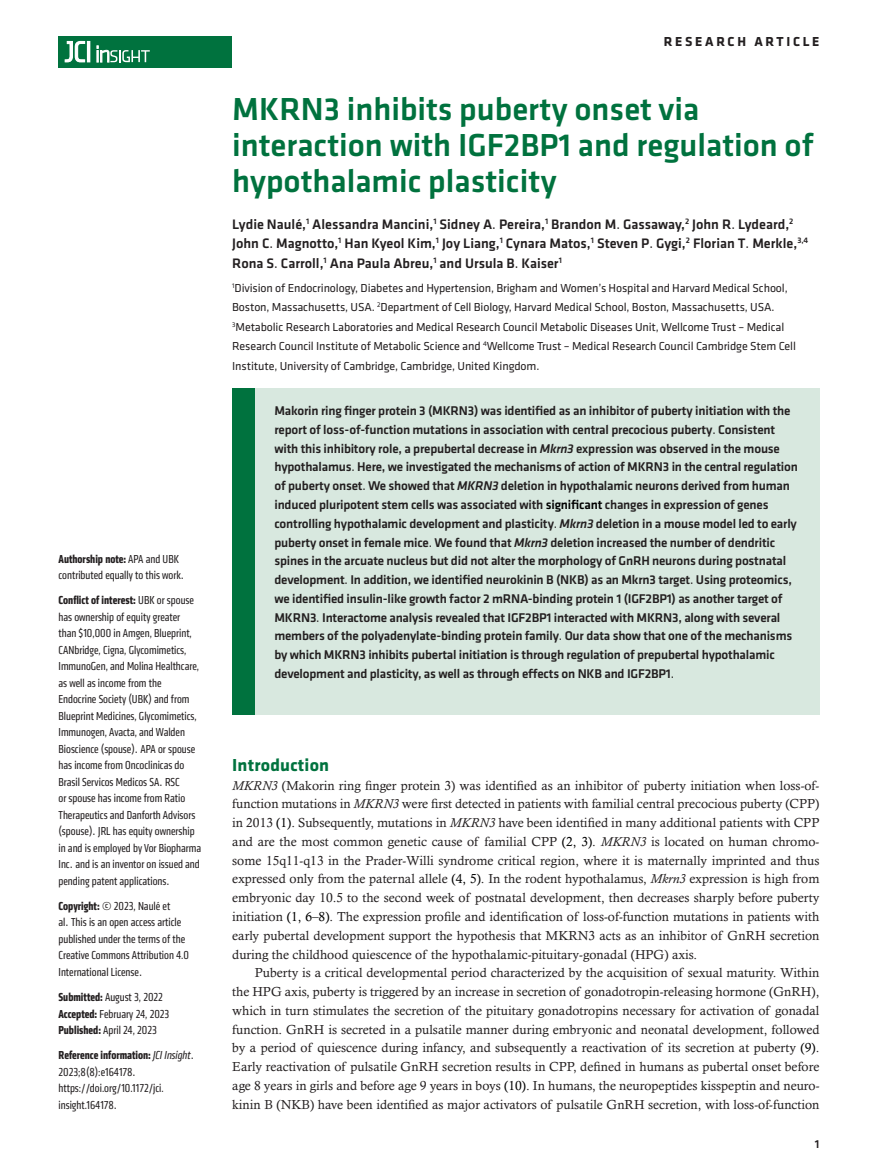
<style>
.page{position:relative;width:878px;height:1175px;background:#fff}
.page>*{position:absolute;margin:0;border:0;box-sizing:border-box;transform-origin:0 0}
.t1{font:500 33px/36px "Klavika Basic";color:#00723e}
.t2{font:700 18px "Klavika";letter-spacing:.01em;color:#00723e}
.t3{font:500 14.25px/19.5px "Klavika Basic";color:#231f20}
.t4{font:700 13.5px "Klavika Basic";letter-spacing:.2em;color:#231f20}
.t5{font:13.2px/18.8px "Calisto MT Std";color:#231f20;text-align:justify}
.t6{font:500 13.2px/18.8px "Klavika Basic";letter-spacing:-.015em;color:#231f20}
.t7{font:condensed 12px/16.5px "Klavika";color:#231f20}
.t8{font:12px/19.5px "Klavika";letter-spacing:-.01em;color:#231f20}
.t9{font:500 12px "Klavika Basic";color:#231f20}
.s1{font-weight:700}
.s2{font-stretch:normal}
.s3{font-style:italic}
.s4{font-weight:400}
.s5{color:#000}
</style>
<div class="page">
<div style="left:59px;top:36px;width:173px;height:31px;background:#00723e"></div>
<hr style="left:87px;top:41px;width:3px;height:21px;background:#fff">
<svg style="left:64px;top:41px;width:21px;height:22px"></svg>
<svg style="left:97px;top:46px;width:53px;height:16px"></svg>
<div style="left:232px;top:388px;width:587px;height:327px;background:#d8e8df"></div>
<div style="left:232px;top:388px;width:22px;height:327px;background:#00723e"></div>
<p class="t7" style="left:59px;top:550px;width:127px"><span class="s1">Authorship note:</span> APA and UBK contributed equally to this work<span class="s2">.</span></p>
<p class="t7" style="left:59px;top:592px;width:144px"><span class="s1">Conflict of interest:</span> UBK or spouse has ownership of equity greater<br>than $10,000 in Amgen, Blueprint, CANbridge, Cigna, Glycomimetics, ImmunoGen, and Molina Healthcare, as well as income from the Endocrine Society (UBK) and from Blueprint Medicines, Glycomimetics, Immunogen, Avacta, and Walden Bioscience (spouse)<span class="s2">.</span> APA or spouse has income from Oncoclinicas do Brasil Servicos Medicos SA<span class="s2">.</span> RSC<br>or spouse has income from Ratio Therapeutics and Danforth Advisors (spouse)<span class="s2">.</span> JRL has equity ownership in and is employed by Vor Biopharma Inc<span class="s2">.</span> and is an inventor on issued and pending patent applications<span class="s2">.</span></p>
<p class="t7" style="left:59px;top:897px;width:132px"><span class="s1">Copyright:</span> © 2023, Naulé et<br>al<span class="s2">.</span> This is an open access article published under the terms of the<br>Creative Commons Attribution 4.0<br>International License<span class="s2">.</span></p>
<p class="t7" style="left:59px;top:988px;width:112px"><span class="s1">Submitted:</span> August 3, 2022<br><span class="s1">Accepted:</span> February 24, 2023<br><span class="s1">Published:</span> April 24, 2023</p>
<p class="t7" style="left:59px;top:1046px;width:137px"><span class="s1">Reference information:</span> <span class="s3">JCI Insight</span><span class="s2">.<br></span>2023;8(8):e164178<span class="s2">. </span>https://doi.org/10.1172/jci. insight.164178<span class="s2">.</span></p>
<p class="t4" style="left:663px;top:32px;width:157px">RESEARCH ARTICLE</p>
<h1 class="t1" style="left:232px;top:91px;width:583px">MKRN3 inhibits puberty onset via interaction with IGF2BP1 and regulation of hypothalamic plasticity</h1>
<p class="t3" style="left:232px;top:214px;width:577px">Lydie Naulé,<sup>1</sup> Alessandra Mancini,<sup>1</sup> Sidney A<span class="s4">.</span> Pereira,<sup>1</sup> Brandon M<span class="s4">.</span> Gassaway,<sup>2</sup> John R<span class="s4">.</span> Lydeard,<sup>2<br></sup>John C<span class="s4">.</span> Magnotto,<sup>1</sup> Han Kyeol Kim,<sup>1</sup> Joy Liang,<sup>1</sup> Cynara Matos,<sup>1</sup> Steven P<span class="s4">.</span> Gygi,<sup>2</sup> Florian T<span class="s4">.</span> Merkle,<sup>3,4<br></sup>Rona S<span class="s4">.</span> Carroll,<sup>1</sup> Ana Paula Abreu,<sup>1</sup> and Ursula B<span class="s4">.</span> Kaiser<sup>1</sup></p>
<p class="t8" style="left:232px;top:277px;width:565px"><sup>1</sup>Division of Endocrinology, Diabetes and Hypertension, Brigham and Women’s Hospital and Harvard Medical School, Boston, Massachusetts, USA. <sup>2</sup>Department of Cell Biology, Harvard Medical School, Boston, Massachusetts, USA.<br><sup>3</sup>Metabolic Research Laboratories and Medical Research Council Metabolic Diseases Unit, Wellcome Trust – Medical Research Council Institute of Metabolic Science and <sup>4</sup>Wellcome Trust – Medical Research Council Cambridge Stem Cell Institute, University of Cambridge, Cambridge, United Kingdom.</p>
<p class="t6" style="left:274px;top:401px;width:525px">Makorin ring finger protein 3 (MKRN3) was identified as an inhibitor of puberty initiation with the report of loss-of-function mutations in association with central precocious puberty<span class="s4">.</span> Consistent with this inhibitory role, a prepubertal decrease in <span class="s3">Mkrn3</span> expression was observed in the mouse hypothalamus<span class="s4">.</span> Here, we investigated the mechanisms of action of MKRN3 in the central regulation of puberty onset<span class="s4">.</span> We showed that <span class="s3">MKRN3</span> deletion in hypothalamic neurons derived from human induced pluripotent stem cells was associated with <span class="s5">significant</span> changes in expression of genes controlling hypothalamic development and plasticity<span class="s4">.</span> <span class="s3">Mkrn3</span> deletion in a mouse model led to early puberty onset in female mice<span class="s4">.</span> We found that <span class="s3">Mkrn3</span> deletion increased the number of dendritic spines in the arcuate nucleus but did not alter the morphology of GnRH neurons during postnatal development<span class="s4">.</span> In addition, we identified neurokinin B (NKB) as an Mkrn3 target<span class="s4">.</span> Using proteomics, we identified insulin-like growth factor 2 mRNA-binding protein 1 (IGF2BP1) as another target of MKRN3<span class="s4">.</span> Interactome analysis revealed that IGF2BP1 interacted with MKRN3, along with several members of the polyadenylate-binding protein family<span class="s4">.</span> Our data show that one of the mechanisms by which MKRN3 inhibits pubertal initiation is through regulation of prepubertal hypothalamic development and plasticity, as well as through effects on NKB and IGF2BP1<span class="s4">.</span></p>
<h2 class="t2" style="left:232px;top:752px;width:98px">Introduction</h2>
<p class="t5" style="left:232px;top:775px;width:588px"><span class="s3">MKRN3</span> (Makorin ring finger protein 3) was identified as an inhibitor of puberty initiation when loss-of&shy;function mutations in <span class="s3">MKRN3</span> were first detected in patients with familial central precocious puberty (CPP) in 2013 <span class="s5">(1)</span>. Subsequently, mutations in <span class="s3">MKRN3</span> have been identified in many additional patients with CPP and are the most common genetic cause of familial CPP <span class="s5">(2, 3)</span>. <span class="s3">MKRN3</span> is located on human chromo&shy;some 15q11-q13 in the Prader-Willi syndrome critical region, where it is maternally imprinted and thus expressed only from the paternal allele <span class="s5">(4, 5)</span>. In the rodent hypothalamus, <span class="s3">Mkrn3</span> expression is high from embryonic day 10.5 to the second week of postnatal development, then decreases sharply before puberty initiation <span class="s5">(1, 6–8)</span>. The expression profile and identification of loss-of-function mutations in patients with early pubertal development support the hypothesis that MKRN3 acts as an inhibitor of GnRH secretion during the childhood quiescence of the hypothalamic-pituitary-gonadal (HPG) axis.</p>
<p class="t5" style="left:232px;top:963px;width:588px;text-indent:22px">Puberty is a critical developmental period characterized by the acquisition of sexual maturity. Within the HPG axis, puberty is triggered by an increase in secretion of gonadotropin-releasing hormone (GnRH), which in turn stimulates the secretion of the pituitary gonadotropins necessary for activation of gonadal function. GnRH is secreted in a pulsatile manner during embryonic and neonatal development, followed by a period of quiescence during infancy, and subsequently a reactivation of its secretion at puberty <span class="s5">(9)</span>.<br>Early reactivation of pulsatile GnRH secretion results in CPP, defined in humans as pubertal onset before age 8 years in girls and before age 9 years in boys <span class="s5">(10)</span>. In humans, the neuropeptides kisspeptin and neuro&shy;kinin B (NKB) have been identified as major activators of pulsatile GnRH secretion, with loss-of-function</p>
<p class="t9" style="left:814px;top:1135px;width:6px">1</p>
</div>
